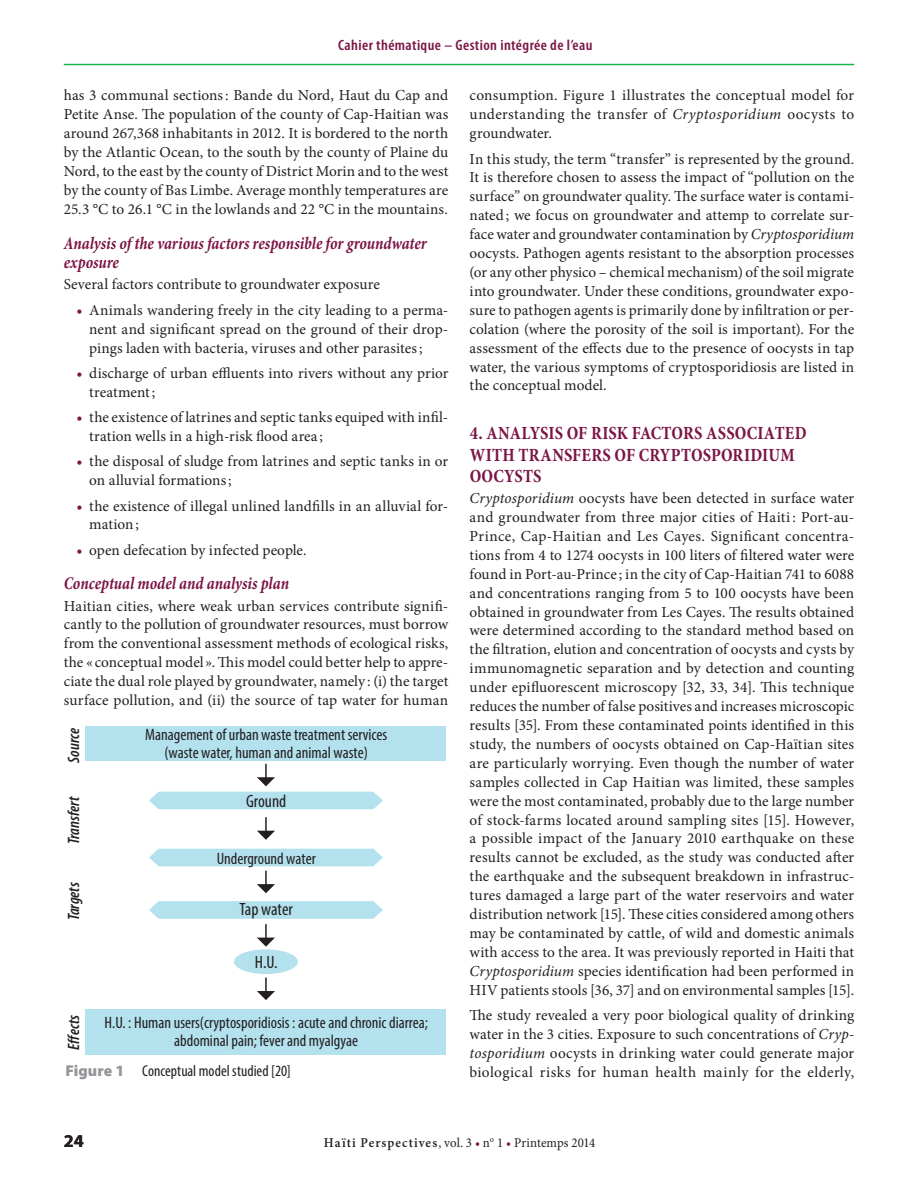
<style>
.page{position:relative;width:918px;height:1188px;background:#fff}
.page>*{position:absolute;margin:0;border:0;box-sizing:border-box;transform-origin:0 0}
._11ROUGE_ti{font:700 condensed 18.75px/21.3px "Minion Pro";letter-spacing:.01em;color:#7b1545;scale:.95 1}
._13__ROUGE_sSt{font:italic 700 condensed 18px/19.8px "Minion Pro";color:#7b1545;scale:.9 1}
.t1{font:700 18px "Myriad Pro";color:#231f20}
.t2{font:condensed 17.85px "Myriad Pro";letter-spacing:-.005em;color:#231f20}
.t3{font:condensed 16.5px/17.9px "Myriad Pro";color:#231f20;text-align:center}
.t4{font:italic 600 condensed 16.5px "Myriad Pro";color:#231f20}
._49_____titre_figure{font:condensed 15.75px "Myriad Pro";color:#231f20}
._01_tx{font:15.3px/18.9px "Minion Pro";letter-spacing:.005em;color:#231f20;text-align:justify}
.t5{font:600 condensed 15px "Myriad Pro";letter-spacing:.025em;color:#7b1545;scale:1.05 1}
.t6{font:13.5px "Minion Pro";letter-spacing:.005em;color:#231f20;scale:.95 1}
.s1{font-weight:700;color:#7b1545}
.s2{font-style:italic}
.s3{font-weight:900;font-stretch:normal;color:#939598}
.s4{font-weight:600}
.s5{color:#7b1545}
</style>
<div class="page">
<hr style="left:64px;top:64px;width:790px;height:1px;background:#1fb04f">
<div style="left:85px;top:726px;width:361px;height:35px;background:#b3e1ed"></div>
<div style="left:85px;top:1010px;width:361px;height:45px;background:#b3e1ed"></div>
<div style="left:149px;top:792px;width:234px;height:17px;background:#b3e1ed"></div>
<svg style="left:257px;top:764px;width:18px;height:22px"></svg>
<svg style="left:257px;top:817px;width:18px;height:23px"></svg>
<svg style="left:149px;top:849px;width:234px;height:44px"></svg>
<svg style="left:149px;top:901px;width:234px;height:46px"></svg>
<svg style="left:257px;top:978px;width:18px;height:22px"></svg>
<div style="left:234px;top:949px;width:64px;height:25px;background:#b3e1ed;border-radius:50%"></div>
<p class="t5" style="left:338px;top:36px;width:244px">Cahier thématique – Gestion intégrée de l’eau</p>
<p class="_01_tx" style="left:64px;top:86px;width:386px">has 3 communal sections: Bande du Nord, Haut du Cap and Petite Anse. The population of the county of Cap-Haitian was around 267,368 inhabitants in 2012. It is bordered to the north by the Atlantic Ocean, to the south by the county of Plaine du Nord, to the east by the county of District Morin and to the west by the county of Bas Limbe. Average monthly temperatures are 25.3 °C to 26.1 °C in the lowlands and 22 °C in the mountains.</p>
<p class="_13__ROUGE_sSt" style="left:64px;top:233px;width:405px">Analysis of the various factors responsible for groundwater exposure</p>
<p class="_01_tx" style="left:64px;top:275px;width:318px">Several factors contribute to groundwater exposure</p>
<p class="_01_tx" style="left:89px;top:301px;width:361px;text-indent:-13px"><span class="s1">•</span> Animals wandering freely in the city leading to a perma&shy;nent and significant spread on the ground of their drop&shy;pings laden with bacteria, viruses and other parasites;</p>
<p class="_01_tx" style="left:89px;top:364px;width:361px;text-indent:-13px"><span class="s1">•</span> discharge of urban effluents into rivers without any prior treatment;</p>
<p class="_01_tx" style="left:89px;top:408px;width:361px;text-indent:-13px"><span class="s1">•</span> the existence of latrines and septic tanks equiped with infil&shy;tration wells in a high-risk flood area ;</p>
<p class="_01_tx" style="left:89px;top:452px;width:361px;text-indent:-13px"><span class="s1">•</span> the disposal of sludge from latrines and septic tanks in or on alluvial formations;</p>
<p class="_01_tx" style="left:89px;top:496px;width:361px;text-indent:-13px"><span class="s1">•</span> the existence of illegal unlined landfills in an alluvial for&shy;mation;</p>
<p class="_01_tx" style="left:77px;top:541px;width:232px"><span class="s1">•</span> open defecation by infected people.</p>
<p class="_13__ROUGE_sSt" style="left:64px;top:574px;width:252px">Conceptual model and analysis plan</p>
<p class="_01_tx" style="left:64px;top:596px;width:386px">Haitian cities, where weak urban services contribute signifi&shy;cantly to the pollution of groundwater resources, must borrow from the conventional assessment methods of ecological risks, the « conceptual model ». This model could better help to appre&shy;ciate the dual role played by groundwater, namely : (i) the target surface pollution, and (ii) the source of tap water for human</p>
<p class="_01_tx" style="left:470px;top:86px;width:386px">consumption. Figure 1 illustrates the conceptual model for understanding the transfer of <span class="s2">Cryptosporidium</span> oocysts to groundwater.</p>
<p class="_01_tx" style="left:470px;top:149px;width:386px">In this study, the term “transfer” is represented by the ground.<br>It is therefore chosen to assess the impact of “pollution on the surface” on groundwater quality. The surface water is contami&shy;nated; we focus on groundwater and attemp to correlate sur&shy;face water and groundwater contamination by <span class="s2">Cryptosporidium </span>oocysts. Pathogen agents resistant to the absorption processes (or any other physico – chemical mechanism) of the soil migrate into groundwater. Under these conditions, groundwater expo&shy;sure to pathogen agents is primarily done by infiltration or per&shy;colation (where the porosity of the soil is important). For the assessment of the effects due to the presence of oocysts in tap water, the various symptoms of cryptosporidiosis are listed in the conceptual model.</p>
<p class="_11ROUGE_ti" style="left:470px;top:423px;width:356px">4. ANALYSIS OF RISK FACTORS ASSOCIATED<br>WITH TRANSFERS OF CRYPTOSPORIDIUM<br>OOCYSTS</p>
<p class="_01_tx" style="left:470px;top:489px;width:386px"><span class="s2">Cryptosporidium</span> oocysts have been detected in surface water and groundwater from three major cities of Haiti : Port-au-Prince, Cap-Haitian and Les Cayes. Significant concentra&shy;tions from 4 to 1274 oocysts in 100 liters of filtered water were found in Port-au-Prince ; in the city of Cap-Haitian 741 to 6088 and concentrations ranging from 5 to 100 oocysts have been obtained in groundwater from Les Cayes. The results obtained were determined according to the standard method based on the filtration, elution and concentration of oocysts and cysts by immunomagnetic separation and by detection and counting under epifluorescent microscopy [32, 33, 34]. This technique reduces the number of false positives and increases microscopic results [35]. From these contaminated points identified in this study, the numbers of oocysts obtained on Cap-Haïtian sites are particularly worrying. Even though the number of water samples collected in Cap Haitian was limited, these samples were the most contaminated, probably due to the large number of stock-farms located around sampling sites [15]. However, a possible impact of the January 2010 earthquake on these results cannot be excluded, as the study was conducted after the earthquake and the subsequent breakdown in infrastruc&shy;tures damaged a large part of the water reservoirs and water distribution network [15]. These cities considered among others may be contaminated by cattle, of wild and domestic animals with access to the area. It was previously reported in Haiti that <span class="s2">Cryptosporidium</span> species identification had been performed in HIV patients stools [36, 37] and on environmental samples [15].</p>
<p class="_01_tx" style="left:470px;top:1006px;width:386px">The study revealed a very poor biological quality of drinking water in the 3 cities. Exposure to such concentrations of <span class="s2">Cryp&shy;tosporidium</span> oocysts in drinking water could generate major biological risks for human health mainly for the elderly,</p>
<p class="t4" style="left:64px;top:763px;width:36px;rotate:-90deg">Source</p>
<p class="t3" style="left:145px;top:726px;width:243px">Management of urban waste treatment services (waste water, human and animal waste)</p>
<p class="t2" style="left:246px;top:790px;width:42px">Ground</p>
<p class="t4" style="left:64px;top:844px;width:50px;rotate:-90deg">Transfert</p>
<p class="t3" style="left:217px;top:849px;width:101px">Underground water</p>
<p class="t2" style="left:240px;top:898px;width:55px">Tap water</p>
<p class="t4" style="left:64px;top:920px;width:40px;rotate:-90deg">Targets</p>
<p class="t2" style="left:255px;top:951px;width:24px">H.U.</p>
<p class="t4" style="left:64px;top:1050px;width:36px;rotate:-90deg">E ects</p>
<p class="t3" style="left:105px;top:1014px;width:325px">H.U. : Human users(cryptosporidiosis : acute and chronic diarrea; abdominal pain; fever and myalgyae</p>
<p class="_49_____titre_figure" style="left:65px;top:1062px;width:227px"><span class="s3">Figure 1</span> Conceptual model studied [20]</p>
<p class="t1" style="left:64px;top:1130px;width:21px">24</p>
<p class="t6" style="left:324px;top:1134px;width:287px"><span class="s4">Haïti Perspectives</span>, vol. 3 <span class="s5">•</span> n<sup>o</sup> 1 <span class="s5">•</span> Printemps 2014</p>
</div>
